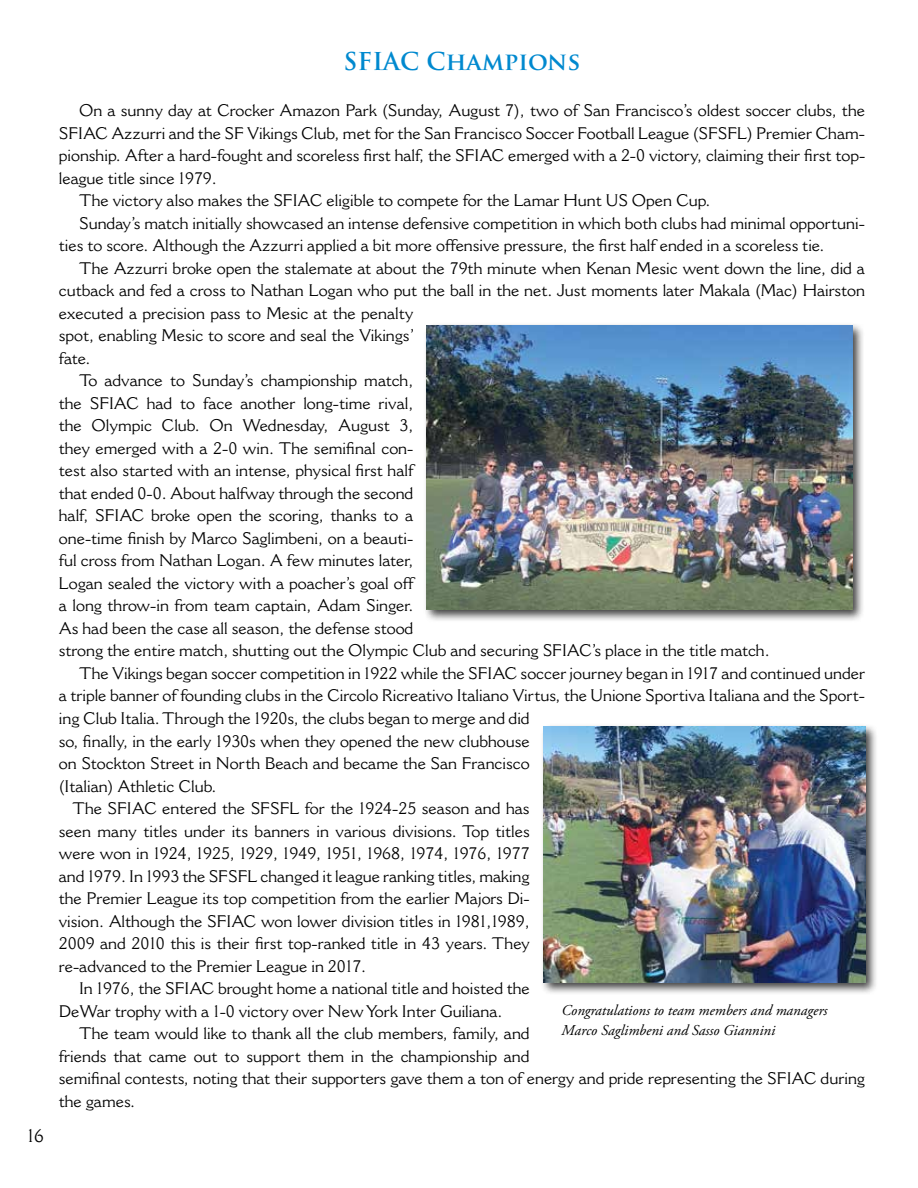
<style>
.page{position:relative;width:918px;height:1188px;background:#fff}
.page>*{position:absolute;margin:0;border:0;box-sizing:border-box;transform-origin:0 0}
.t1{font:700 24px "Trajan Pro";color:#0089cf}
.t2{font:18px "Cantoria";color:#000}
.t3{font:16.5px "Cantoria";color:#000}
.t4{font:italic 15px/19.5px "Adobe Garamond Pro";color:#000}
</style>
<div class="page">
<div style="left:423px;top:322px;width:442px;height:300px;background:#000;opacity:.75"></div>
<img style="left:427px;top:326px;width:425px;height:283px">
<div style="left:540px;top:723px;width:338px;height:272px;background:#000;opacity:.75"></div>
<img style="left:543px;top:727px;width:322px;height:256px">
<p class="t2" style="left:27px;top:1125px;width:18px">16</p>
<h1 class="t1" style="left:344px;top:46px;width:238px">SFIAC Champions</h1>
<p class="t3" style="left:79px;top:101px;width:787px">On a sunny day at Crocker Amazon Park (Sunday, August 7), two of San Francisco’s oldest soccer clubs, the</p>
<p class="t3" style="left:59px;top:123px;width:808px">SFIAC Azzurri and the SF Vikings Club, met for the San Francisco Soccer Football League (SFSFL) Premier Cham-</p>
<p class="t3" style="left:59px;top:146px;width:808px">pionship. After a hard-fought and scoreless first half, the SFIAC emerged with a 2-0 victory, claiming their first top-</p>
<p class="t3" style="left:59px;top:168px;width:160px">league title since 1979.</p>
<p class="t3" style="left:79px;top:191px;width:633px">The victory also makes the SFIAC eligible to compete for the Lamar Hunt US Open Cup.</p>
<p class="t3" style="left:79px;top:213px;width:787px">Sunday’s match initially showcased an intense defensive competition in which both clubs had minimal opportuni-</p>
<p class="t3" style="left:59px;top:236px;width:767px">ties to score. Although the Azzurri applied a bit more offensive pressure, the first half ended in a scoreless tie.</p>
<p class="t3" style="left:79px;top:258px;width:787px">The Azzurri broke open the stalemate at about the 79th minute when Kenan Mesic went down the line, did a</p>
<p class="t3" style="left:59px;top:281px;width:808px">cutback and fed a cross to Nathan Logan who put the ball in the net. Just moments later Makala (Mac) Hairston</p>
<p class="t3" style="left:59px;top:303px;width:356px">executed a precision pass to Mesic at the penalty</p>
<p class="t3" style="left:59px;top:326px;width:357px">spot, enabling Mesic to score and seal the Vikings’</p>
<p class="t3" style="left:59px;top:348px;width:33px">fate.</p>
<p class="t3" style="left:79px;top:371px;width:336px">To advance to Sunday’s championship match,</p>
<p class="t3" style="left:59px;top:393px;width:356px">the SFIAC had to face another long-time rival,</p>
<p class="t3" style="left:59px;top:416px;width:356px">the Olympic Club. On Wednesday, August 3,</p>
<p class="t3" style="left:59px;top:438px;width:356px">they emerged with a 2-0 win. The semifinal con-</p>
<p class="t3" style="left:59px;top:461px;width:356px">test also started with an intense, physical first half</p>
<p class="t3" style="left:59px;top:483px;width:356px">that ended 0-0. About halfway through the second</p>
<p class="t3" style="left:59px;top:506px;width:356px">half, SFIAC broke open the scoring, thanks to a</p>
<p class="t3" style="left:59px;top:528px;width:356px">one-time finish by Marco Saglimbeni, on a beauti-</p>
<p class="t3" style="left:59px;top:551px;width:356px">ful cross from Nathan Logan. A few minutes later,</p>
<p class="t3" style="left:59px;top:573px;width:356px">Logan sealed the victory with a poacher’s goal off</p>
<p class="t3" style="left:59px;top:596px;width:356px">a long throw-in from team captain, Adam Singer.</p>
<p class="t3" style="left:59px;top:618px;width:356px">As had been the case all season, the defense stood</p>
<p class="t3" style="left:59px;top:641px;width:712px">strong the entire match, shutting out the Olympic Club and securing SFIAC’s place in the title match.</p>
<p class="t3" style="left:79px;top:663px;width:787px">The Vikings began soccer competition in 1922 while the SFIAC soccer journey began in 1917 and continued under</p>
<p class="t3" style="left:59px;top:686px;width:808px">a triple banner of founding clubs in the Circolo Ricreativo Italiano Virtus, the Unione Sportiva Italiana and the Sport-</p>
<p class="t3" style="left:59px;top:708px;width:472px">ing Club Italia. Through the 1920s, the clubs began to merge and did</p>
<p class="t3" style="left:59px;top:731px;width:472px">so, finally, in the early 1930s when they opened the new clubhouse</p>
<p class="t3" style="left:59px;top:753px;width:472px">on Stockton Street in North Beach and became the San Francisco</p>
<p class="t3" style="left:59px;top:776px;width:159px">(Italian) Athletic Club.</p>
<p class="t3" style="left:72px;top:798px;width:459px">The SFIAC entered the SFSFL for the 1924-25 season and has</p>
<p class="t3" style="left:59px;top:821px;width:472px">seen many titles under its banners in various divisions. Top titles</p>
<p class="t3" style="left:59px;top:843px;width:472px">were won in 1924, 1925, 1929, 1949, 1951, 1968, 1974, 1976, 1977</p>
<p class="t3" style="left:59px;top:866px;width:472px">and 1979. In 1993 the SFSFL changed it league ranking titles, making</p>
<p class="t3" style="left:59px;top:888px;width:472px">the Premier League its top competition from the earlier Majors Di-</p>
<p class="t3" style="left:59px;top:911px;width:472px">vision. Although the SFIAC won lower division titles in 1981,1989,</p>
<p class="t3" style="left:59px;top:933px;width:472px">2009 and 2010 this is their first top-ranked title in 43 years. They</p>
<p class="t3" style="left:59px;top:956px;width:309px">re-advanced to the Premier League in 2017.</p>
<p class="t3" style="left:79px;top:978px;width:452px">In 1976, the SFIAC brought home a national title and hoisted the</p>
<p class="t3" style="left:59px;top:1001px;width:445px">DeWar trophy with a 1-0 victory over New York Inter Guiliana.</p>
<p class="t3" style="left:79px;top:1023px;width:452px">The team would like to thank all the club members, family, and</p>
<p class="t3" style="left:59px;top:1046px;width:472px">friends that came out to support them in the championship and</p>
<p class="t3" style="left:59px;top:1068px;width:808px">semifinal contests, noting that their supporters gave them a ton of energy and pride representing the SFIAC during</p>
<p class="t3" style="left:59px;top:1091px;width:78px">the games.</p>
<p class="t4" style="left:562px;top:1001px;width:267px">Congratulations to team members and managers<br>Marco Saglimbeni and Sasso Giannini</p>
</div>
